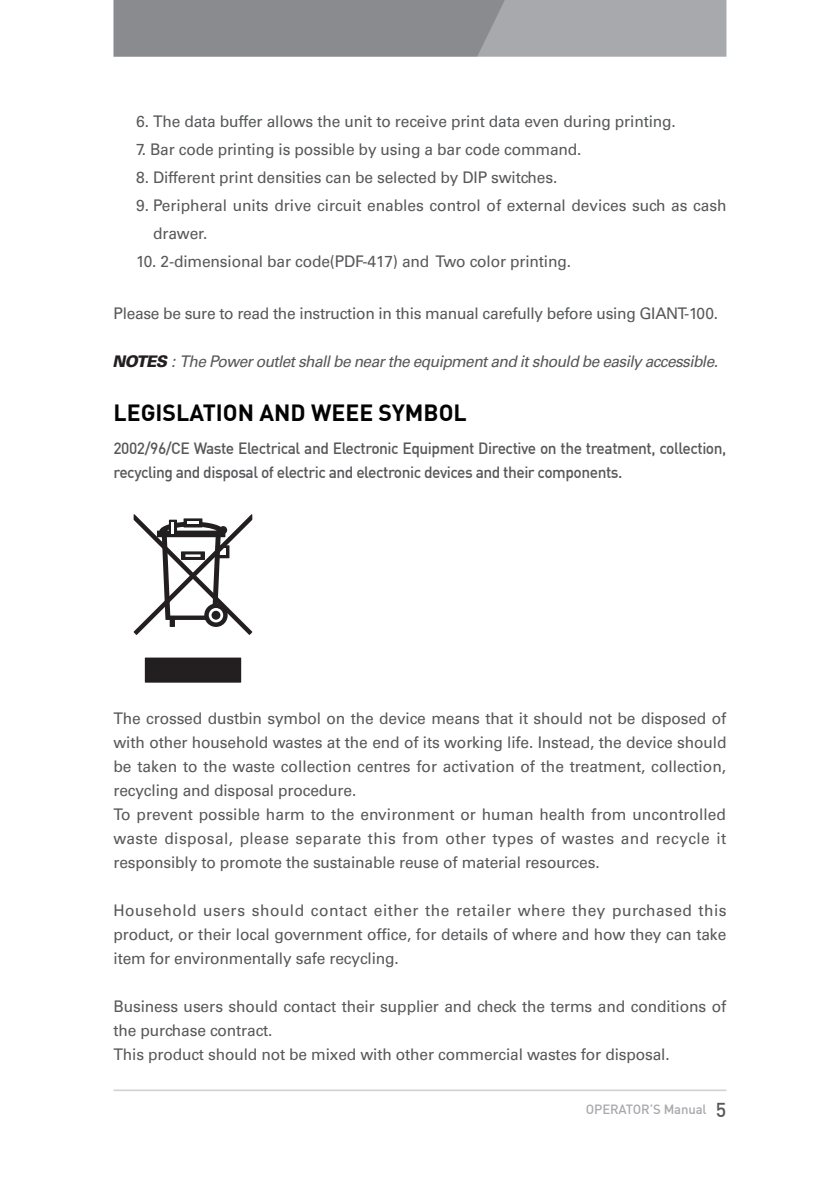
<style>
.page{position:relative;width:840px;height:1191px;background:#fff}
.page>*{position:absolute;margin:0;border:0;box-sizing:border-box;transform-origin:0 0}
.설명표제목{font:700 23px "DINCE";color:#030303}
.설명표내용{font:16px/24px "Univers";letter-spacing:-.01em;color:#57585a;text-align:justify}
.설명표내용-2{font:500 16px/24px "DINCE";letter-spacing:-.03em;color:#57585a}
.설명표내용-3{font:italic 16px "Univers";color:#57585a}
.t1{font:500 13.2px "DINCE";letter-spacing:-.01em;color:#a8a9ad}
.s1{font-weight:900;color:#231f20}
.s2{font-size:19.6px;color:#57585a}
</style>
<div class="page">
<hr style="left:113px;top:1089px;width:613px;height:2px;background:#d1d2d4">
<div style="left:145px;top:657px;width:96px;height:25px;background:#231f20"></div>
<svg style="left:133px;top:514px;width:119px;height:121px"></svg>
<svg style="left:113px;top:0;width:613px;height:57px;background:#95979b"></svg>
<p class="설명표내용" style="left:136px;top:110px;width:541px">6. The data buffer allows the unit to receive print data even during printing.</p>
<p class="설명표내용" style="left:136px;top:138px;width:446px">7. Bar code printing is possible by using a bar code command.</p>
<p class="설명표내용" style="left:136px;top:166px;width:422px">8. Different print densities can be selected by DIP switches.</p>
<p class="설명표내용" style="left:153px;top:192px;width:574px;line-height:28px;text-indent:-17px">9. Peripheral units drive circuit enables control of external devices such as cash drawer.</p>
<p class="설명표내용" style="left:136px;top:250px;width:436px">10. 2-dimensional bar code(PDF-417) and Two color printing.</p>
<p class="설명표내용" style="left:113px;top:302px;width:605px">Please be sure to read the instruction in this manual carefully before using GIANT-100.</p>
<p class="설명표내용-3" style="left:112px;top:352px;width:610px"><span class="s1">NOTES</span> :ThePoweroutletshallbeneartheequipmentand itshould beeasilyaccessible.</p>
<p class="설명표제목" style="left:113px;top:398px;width:354px">LEGISLATION AND WEEE SYMBOL</p>
<p class="설명표내용-2" style="left:113px;top:436px;width:614px">2002/96/CE Waste Electrical and Electronic Equipment Directive on the treatment, collection, recycling and disposal of electric and electronic devices and their components.</p>
<p class="설명표내용" style="left:113px;top:706px;width:614px">The crossed dustbin symbol on the device means that it should not be disposed of with other household wastes at the end of its working life. Instead, the device should be taken to the waste collection centres for activation of the treatment, collection, recycling and disposal procedure.</p>
<p class="설명표내용" style="left:113px;top:802px;width:614px">To prevent possible harm to the environment or human health from uncontrolled waste disposal, please separate this from other types of wastes and recycle it responsibly to promote the sustainable reuse of material resources.</p>
<p class="설명표내용" style="left:113px;top:898px;width:614px">Household users should contact either the retailer where they purchased this product, or their local government office, for details of where and how they can take item for environmentally safe recycling.</p>
<p class="설명표내용" style="left:113px;top:994px;width:614px">Business users should contact their supplier and check the terms and conditions of the purchase contract.</p>
<p class="설명표내용" style="left:113px;top:1042px;width:557px">This product should not be mixed with other commercial wastes for disposal.</p>
<p class="t1" style="left:585px;top:1100px;width:142px">OPERATOR’S Manual <span class="s2">5</span></p>
</div>
